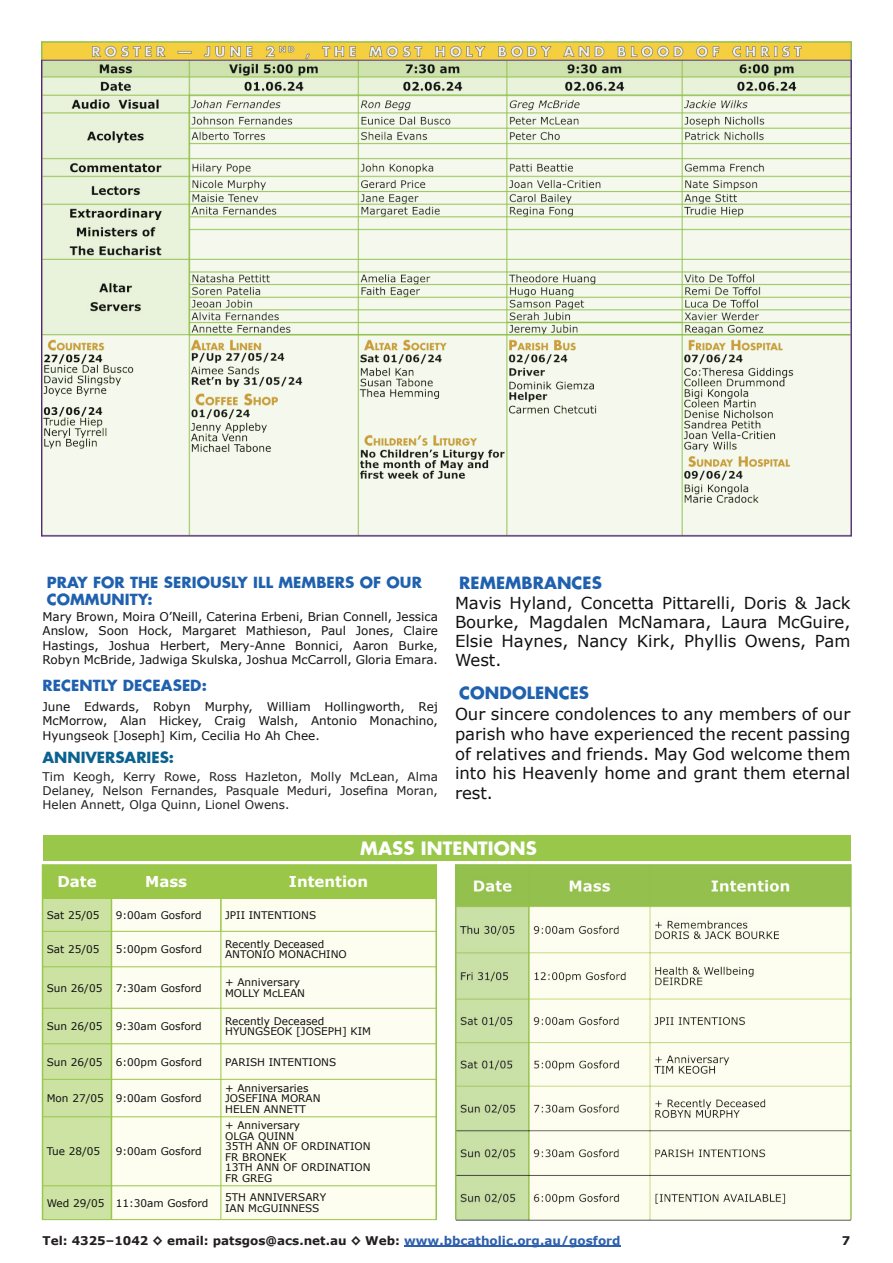
<style>
.page{position:relative;width:893px;height:1263px;background:#fff}
.page>*{position:absolute;margin:0;border:0;box-sizing:border-box;transform-origin:0 0}
.t1{font:700 18px "Futura";letter-spacing:.005em;color:#fff}
.t2{font:16.5px/19.8px "Verdana";color:#121112;text-align:justify}
.t3{font:700 16.5px "Futura";letter-spacing:.005em;color:#1f61ae}
.t4{font:700 15px/17.2px "Futura";letter-spacing:.005em;color:#1f61ae}
.t5{font:700 15px "Verdana";color:#fff}
.t6{font:700 15px "Futura";color:#0b6290}
.t7{font:12px/14.4px "Verdana";color:#121112;text-align:justify}
.t8{font:12px/13.8px "Verdana";color:#231f20;text-align:justify}
.t9{font:700 12px "Verdana";color:#231f20}
.t10{font:10.5px/10.5px "Verdana";color:#121112}
.s1{color:#2e60ad}
</style>
<div class="page">
<hr style="left:404px;top:1245px;width:217px;height:2px;background:#2e60ad">
<div style="left:43px;top:835px;width:807px;height:26px;background:#98c749"></div>
<div style="left:43px;top:865px;width:393px;height:33px;background:#9bc748"></div>
<div style="left:43px;top:898px;width:68px;height:219px;background:#cce2a3"></div>
<div style="left:112px;top:899px;width:323px;height:320px;background:#fdfdf0"></div>
<div style="left:43px;top:1117px;width:68px;height:102px;background:#cde3a3"></div>
<hr style="left:42px;top:864px;width:1px;height:356px;background:#98c749">
<hr style="left:435px;top:864px;width:2px;height:356px;background:#98c749">
<hr style="left:111px;top:865px;width:1px;height:354px;background:#98c749">
<hr style="left:220px;top:865px;width:2px;height:66px;background:#98c749">
<hr style="left:220px;top:931px;width:1px;height:288px;background:#98c749">
<hr style="left:43px;top:864px;width:393px;height:2px;background:#98c749">
<hr style="left:43px;top:898px;width:393px;height:1px;background:#98c749">
<hr style="left:43px;top:931px;width:393px;height:1px;background:#98c749">
<hr style="left:43px;top:966px;width:393px;height:1px;background:#98c749">
<hr style="left:43px;top:1008px;width:393px;height:1px;background:#98c749">
<hr style="left:43px;top:1043px;width:393px;height:1px;background:#98c749">
<hr style="left:43px;top:1079px;width:393px;height:1px;background:#98c749">
<hr style="left:43px;top:1116px;width:393px;height:1px;background:#98c749">
<hr style="left:43px;top:1185px;width:393px;height:1px;background:#98c749">
<hr style="left:43px;top:1219px;width:393px;height:1px;background:#98c749">
<img style="left:456px;top:864px;width:395px;height:356px">
<img style="left:42px;top:42px;width:809px;height:494px">
<h3 class="t4" style="left:47px;top:575px;width:377px">PRAY FOR THE SERIOUSLY ILL MEMBERS OF OUR<br>COMMUNITY:</h3>
<p class="t7" style="left:43px;top:610px;width:397px">Mary Brown, Moira O’Neill, Caterina Erbeni, Brian Connell, Jessica Anslow, Soon Hock, Margaret Mathieson, Paul Jones, Claire Hastings, Joshua Herbert, Mery-Anne Bonnici, Aaron Burke, Robyn McBride, Jadwiga Skulska, Joshua McCarroll, Gloria Emara.</p>
<h3 class="t4" style="left:43px;top:678px;width:166px">RECENTLY DECEASED:</h3>
<p class="t7" style="left:43px;top:700px;width:397px">June Edwards, Robyn Murphy, William Hollingworth, Rej McMorrow, Alan Hickey, Craig Walsh, Antonio Monachino, Hyungseok [Joseph] Kim, Cecilia Ho Ah Chee.</p>
<h3 class="t6" style="left:43px;top:750px;width:133px">ANNIVERSARIES:</h3>
<p class="t8" style="left:43px;top:771px;width:397px">Tim Keogh, Kerry Rowe, Ross Hazleton, Molly McLean, Alma Delaney, Nelson Fernandes, Pasquale Meduri, Josefina Moran, Helen Annett, Olga Quinn, Lionel Owens.</p>
<h2 class="t3" style="left:459px;top:575px;width:144px">REMEMBRANCES</h2>
<h2 class="t2" style="left:455px;top:595px;width:397px;line-height:18.9px">Mavis Hyland, Concetta Pittarelli, Doris &amp; Jack Bourke, Magdalen McNamara, Laura McGuire, Elsie Haynes, Nancy Kirk, Phyllis Owens, Pam West.</h2>
<h2 class="t3" style="left:459px;top:685px;width:131px">CONDOLENCES</h2>
<h2 class="t2" style="left:455px;top:705px;width:397px">Our sincere condolences to any members of our parish who have experienced the recent passing of relatives and friends. May God welcome them into his Heavenly home and grant them eternal rest.</h2>
<h1 class="t1" style="left:360px;top:839px;width:178px">MASS INTENTIONS</h1>
<h3 class="t5" style="left:57px;top:876px;width:41px">Date</h3>
<h3 class="t5" style="left:145px;top:876px;width:44px">Mass</h3>
<h3 class="t5" style="left:289px;top:876px;width:81px">Intention</h3>
<p class="t10" style="left:47px;top:910px;width:54px">Sat 25/05</p>
<p class="t10" style="left:116px;top:910px;width:88px">9:00am Gosford</p>
<p class="t10" style="left:225px;top:910px;width:93px">JPII INTENTIONS</p>
<p class="t10" style="left:47px;top:945px;width:54px">Sat 25/05</p>
<p class="t10" style="left:116px;top:945px;width:88px">5:00pm Gosford</p>
<p class="t10" style="left:225px;top:940px;width:123px">Recently Deceased<br>ANTONIO MONACHINO</p>
<p class="t10" style="left:47px;top:983px;width:57px">Sun 26/05</p>
<p class="t10" style="left:116px;top:983px;width:88px">7:30am Gosford</p>
<p class="t10" style="left:225px;top:978px;width:81px">+ Anniversary<br>MOLLY McLEAN</p>
<p class="t10" style="left:47px;top:1022px;width:57px">Sun 26/05</p>
<p class="t10" style="left:116px;top:1022px;width:88px">9:30am Gosford</p>
<p class="t10" style="left:225px;top:1016px;width:147px">Recently Deceased<br>HYUNGSEOK [JOSEPH] KIM</p>
<p class="t10" style="left:47px;top:1057px;width:57px">Sun 26/05</p>
<p class="t10" style="left:116px;top:1057px;width:88px">6:00pm Gosford</p>
<p class="t10" style="left:225px;top:1057px;width:113px">PARISH INTENTIONS</p>
<p class="t10" style="left:47px;top:1094px;width:157px">Mon 27/05 9:00am Gosford</p>
<p class="t10" style="left:225px;top:1083px;width:97px">+ Anniversaries<br>JOSEFINA MORAN<br>HELEN ANNETT</p>
<p class="t10" style="left:47px;top:1147px;width:55px">Tue 28/05</p>
<p class="t10" style="left:116px;top:1147px;width:88px">9:00am Gosford</p>
<p class="t10" style="left:225px;top:1121px;width:147px">+ Anniversary<br>OLGA QUINN<br>35TH ANN OF ORDINATION<br>FR BRONEK<br>13TH ANN OF ORDINATION<br>FR GREG</p>
<p class="t10" style="left:47px;top:1198px;width:163px">Wed 29/05 11:30am Gosford</p>
<p class="t10" style="left:225px;top:1193px;width:103px">5TH ANNIVERSARY<br>IAN McGUINNESS</p>
<p class="t9" style="left:43px;top:1235px;width:580px">Tel: 4325–1042 ◊ email: patsgos@acs.net.au ◊ Web: <span class="s1">www.bbcatholic.org.au/gosford</span></p>
<p class="t9" style="left:842px;top:1235px;width:10px">7</p>
</div>
